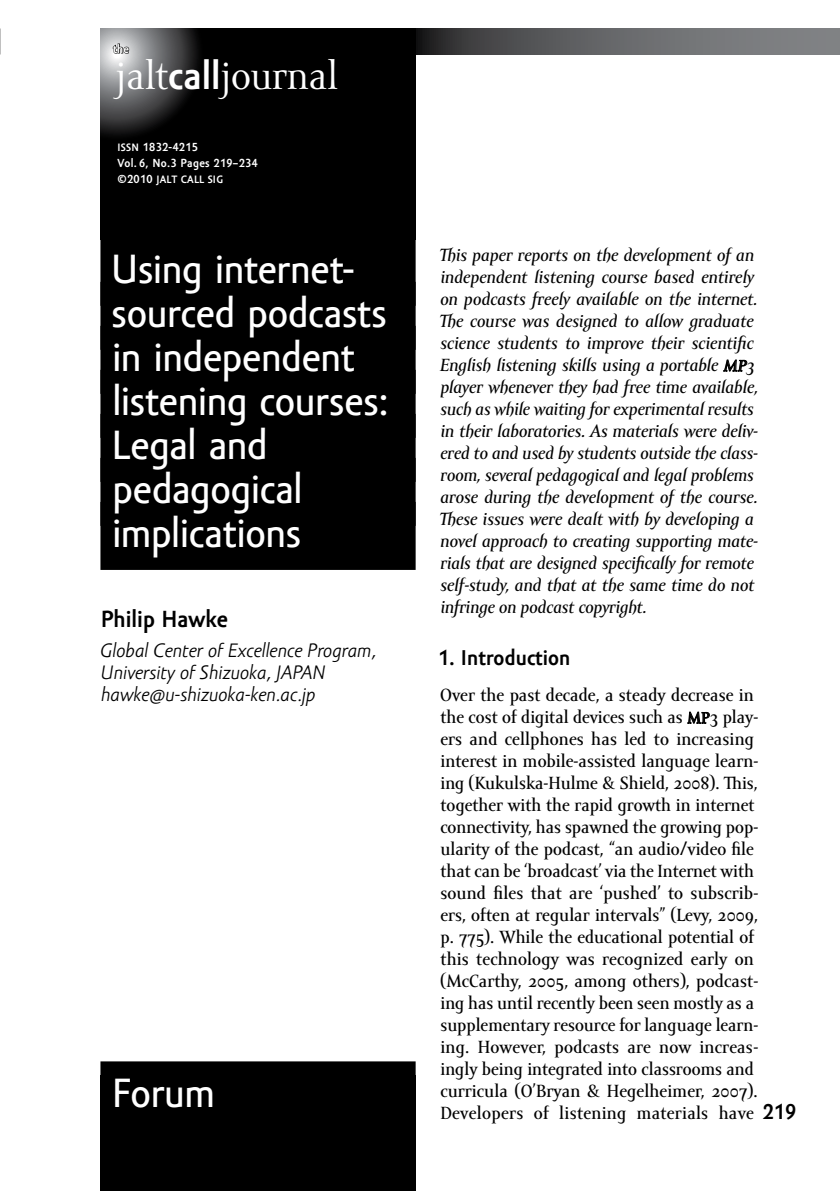
<style>
.page{position:relative;width:840px;height:1191px;background:#fff}
.page>*{position:absolute;margin:0;border:0;box-sizing:border-box;transform-origin:0 0}
.t1{font:42px/44px "Amor Sans Text Pro";letter-spacing:-.01em;color:#fff}
.t2{font:40px "Amor Serif Pro";color:#fff}
.t3{font:700 24px "Amor Sans Pro";color:#000}
.t4{font:700 22px "Amor Sans Pro";color:#000}
.t5{font:italic 20px/22px "Amor Sans Pro";color:#000}
.t6{font:18px/22px "Amor Serif Text Pro";color:#000}
.t7{font:italic 18px/22px "Amor Serif Text Pro";letter-spacing:.005em;color:#000}
.t8{font:700 12px/16px "Amor Sans Pro";letter-spacing:.025em;color:#fff}
.t9{font:700 11px "Amor Sans Pro";letter-spacing:.025em;color:#fff}
.s1{font-family:"Amor Sans Pro";font-weight:700}
.s2{font-size:11px}
.s3{font-size:12px}
.s4{font-size:16px}
</style>
<div class="page">
<svg style="left:415px;top:28px;width:424px;height:27px;background:#606264"></svg>
<svg style="left:100px;top:28px;width:315px;height:210px;background:#0d0d0e"></svg>
<svg style="left:112px;top:43px;width:18px;height:11px"></svg>
<div style="left:100px;top:1075px;width:315px;height:116px;background:#000"></div>
<div style="left:100px;top:1061px;width:315px;height:68px;background:#000"></div>
<div style="left:100px;top:238px;width:315px;height:68px;background:#000"></div>
<div style="left:100px;top:282px;width:315px;height:68px;background:#000"></div>
<div style="left:100px;top:326px;width:315px;height:68px;background:#000"></div>
<div style="left:100px;top:370px;width:315px;height:68px;background:#000"></div>
<div style="left:100px;top:414px;width:315px;height:68px;background:#000"></div>
<div style="left:100px;top:458px;width:315px;height:68px;background:#000"></div>
<div style="left:100px;top:502px;width:315px;height:68px;background:#000"></div>
<svg style="left:723px;top:360px;width:23px;height:11px"></svg>
<svg style="left:687px;top:712px;width:22px;height:11px"></svg>
<p class="t8" style="left:113px;top:41px;width:17px">the</p>
<h2 class="t2" style="left:116px;top:54px;width:223px">jalt<span class="s1">call</span>journal</h2>
<p class="t8" style="left:117px;top:139px;width:142px"><span class="s2">issn</span> 1832-4215<br>Vol. 6, No.3 Pages 219–234</p>
<p class="t9" style="left:117px;top:173px;width:107px"><span class="s3">©2010</span> jalt call sig</p>
<h1 class="t1" style="left:111px;top:248px;width:279px">Using internet&shy;sourced podcasts in independent listening courses:<br>Legal and pedagogical implications</h1>
<h3 class="t3" style="left:101px;top:606px;width:128px">Philip Hawke</h3>
<p class="t5" style="left:100px;top:640px;width:277px">Global Center of Excellence Program,<br>University of Shizuoka, JAPAN hawke@u-shizuoka-ken.ac.jp</p>
<h1 class="t1" style="left:112px;top:1072px;width:105px">Forum</h1>
<p class="t7" style="left:439px;top:245px;width:320px">This paper reports on the development of an independent listening course based entirely on podcasts freely available on the internet.<br>The course was designed to allow graduate science students to improve their scientific English listening skills using a portable <span class="s4">MP</span>3 player whenever they had free time available, such as while waiting for experimental results in their laboratories. As materials were deliv&shy;ered to and used by students outside the class&shy;room, several pedagogical and legal problems arose during the development of the course.<br>These issues were dealt with by developing a novel approach to creating supporting mate&shy;rials that are designed specifically for remote self-study, and that at the same time do not infringe on podcast copyright.</p>
<p class="t4" style="left:438px;top:645px;width:134px">1. I ntroduction</p>
<p class="t6" style="left:440px;top:685px;width:319px">Over the past decade, a steady decrease in the cost of digital devices such as <span class="s4">MP</span>3 play&shy;ers and cellphones has led to increasing interest in mobile-assisted language learn&shy;ing (Kukulska-Hulme &amp; Shield, 2008). This, together with the rapid growth in internet connectivity, has spawned the growing pop&shy;ularity of the podcast, “an audio/video file that can be ‘broadcast’ via the Internet with sound files that are ‘pushed’ to subscrib&shy;ers, often at regular intervals” (Levy, 2009, p. 775). While the educational potential of this technology was recognized early on (McCarthy, 2005, among others), podcast&shy;ing has until recently been seen mostly as a supplementary resource for language learn&shy;ing. However, podcasts are now increas&shy;ingly being integrated into classrooms and curricula (O’Bryan &amp; Hegelheimer, 2007).<br>Developers of listening materials have</p>
<p class="t4" style="left:762px;top:1099px;width:35px">219</p>
</div>
